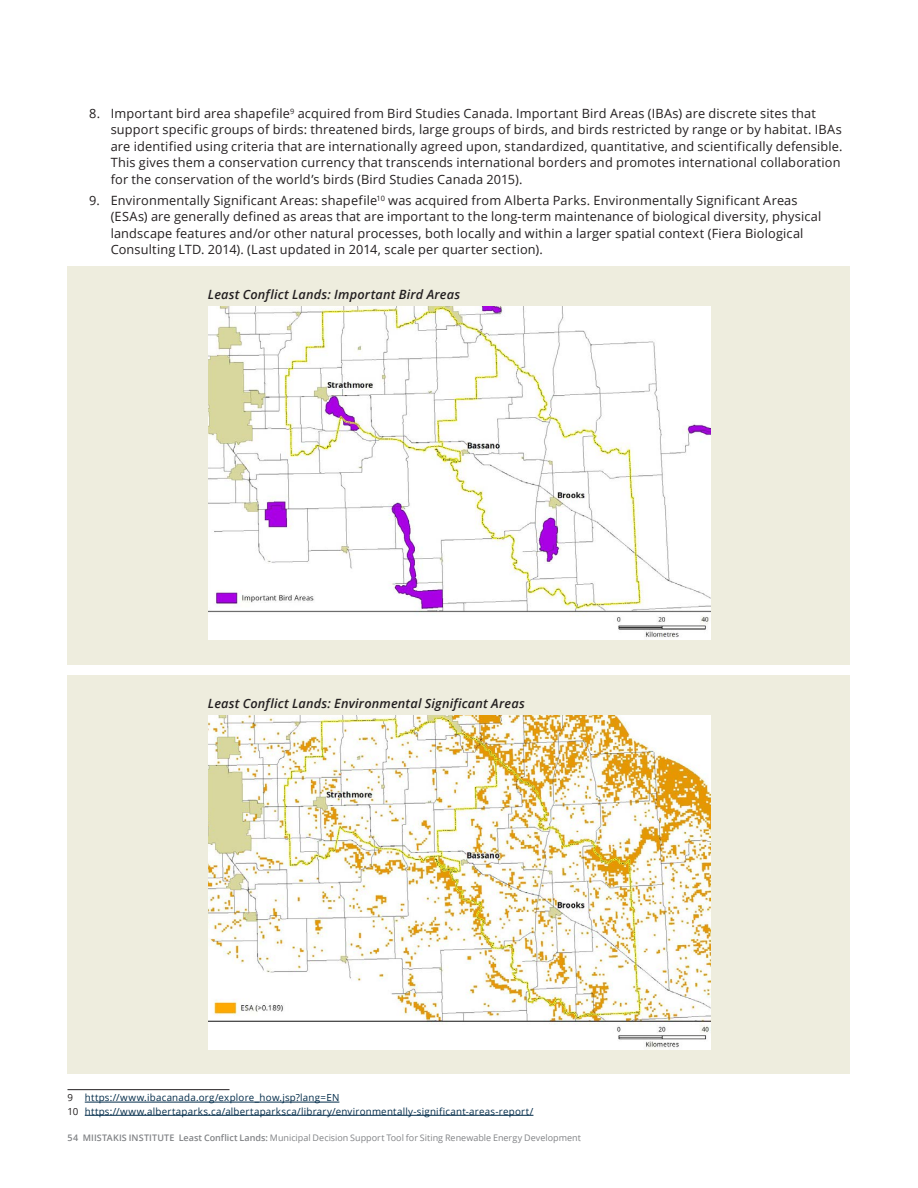
<style>
.page{position:relative;width:918px;height:1188px;background:#fff}
.page>*{position:absolute;margin:0;border:0;box-sizing:border-box;transform-origin:0 0}
.MIR_Numbered_lists_1{font:12.75px/16.5px "Open Sans";letter-spacing:.015em;color:#231f20}
.MIR_Report_Figure_Ti{font:italic 600 12.75px "Open Sans";letter-spacing:.015em;color:#231f20}
.MIR_Report_Footnotes{font:9.75px "Open Sans";letter-spacing:.025em;color:#002b49}
.t1{font:9px "Open Sans";color:#808285}
.s1{color:#231f20}
.s2{font-weight:600}
</style>
<div class="page">
<hr style="left:68px;top:1089px;width:162px;height:1px;background:#231f20">
<hr style="left:85px;top:1102px;width:254px;height:1px;background:#002b49">
<hr style="left:85px;top:1115px;width:448px;height:1px;background:#002b49">
<div style="left:68px;top:266px;width:782px;height:398px;background:#eeedde"></div>
<img style="left:209px;top:306px;width:501px;height:334px">
<div style="left:68px;top:675px;width:782px;height:399px;background:#eeedde"></div>
<img style="left:209px;top:716px;width:501px;height:333px">
<p class="MIR_Numbered_lists_1" style="left:111px;top:105px;width:733px;text-indent:-22px">8. Important bird area shapefile<sup>9</sup> acquired from Bird Studies Canada. Important Bird Areas (IBAs) are discrete sites that support specific groups of birds: threatened birds, large groups of birds, and birds restricted by range or by habitat. IBAs are identified using criteria that are internationally agreed upon, standardized, quantitative, and scientifically defensible.<br>This gives them a conservation currency that transcends international borders and promotes international collaboration for the conservation of the world’s birds (Bird Studies Canada 2015).</p>
<p class="MIR_Numbered_lists_1" style="left:111px;top:192px;width:712px;text-indent:-22px">9. Environmentally Significant Areas: shapefile<sup>10</sup> was acquired from Alberta Parks. Environmentally Significant Areas (ESAs) are generally defined as areas that are important to the long-term maintenance of biological diversity, physical landscape features and/or other natural processes, both locally and within a larger spatial context (Fiera Biological Consulting LTD. 2014). (Last updated in 2014, scale per quarter section).</p>
<p class="MIR_Report_Figure_Ti" style="left:208px;top:285px;width:254px">Least Conflict Lands: Important Bird Areas</p>
<p class="MIR_Report_Figure_Ti" style="left:208px;top:695px;width:318px">Least Conflict Lands: Environmental Significant Areas</p>
<p class="MIR_Report_Footnotes" style="left:68px;top:1091px;width:273px"><span class="s1">9</span> https://www.ibacanada.org/explore_how.jsp?lang=EN</p>
<p class="MIR_Report_Footnotes" style="left:68px;top:1104px;width:467px"><span class="s1">10</span> https://www.albertaparks.ca/albertaparksca/library/environmentally-significant-areas-report/</p>
<p class="t1" style="left:68px;top:1132px;width:515px"><span class="s2">54 MIISTAKIS INSTITUTE Least Conflict Lands:</span> Municipal Decision Support Tool for Siting Renewable Energy Development</p>
</div>
